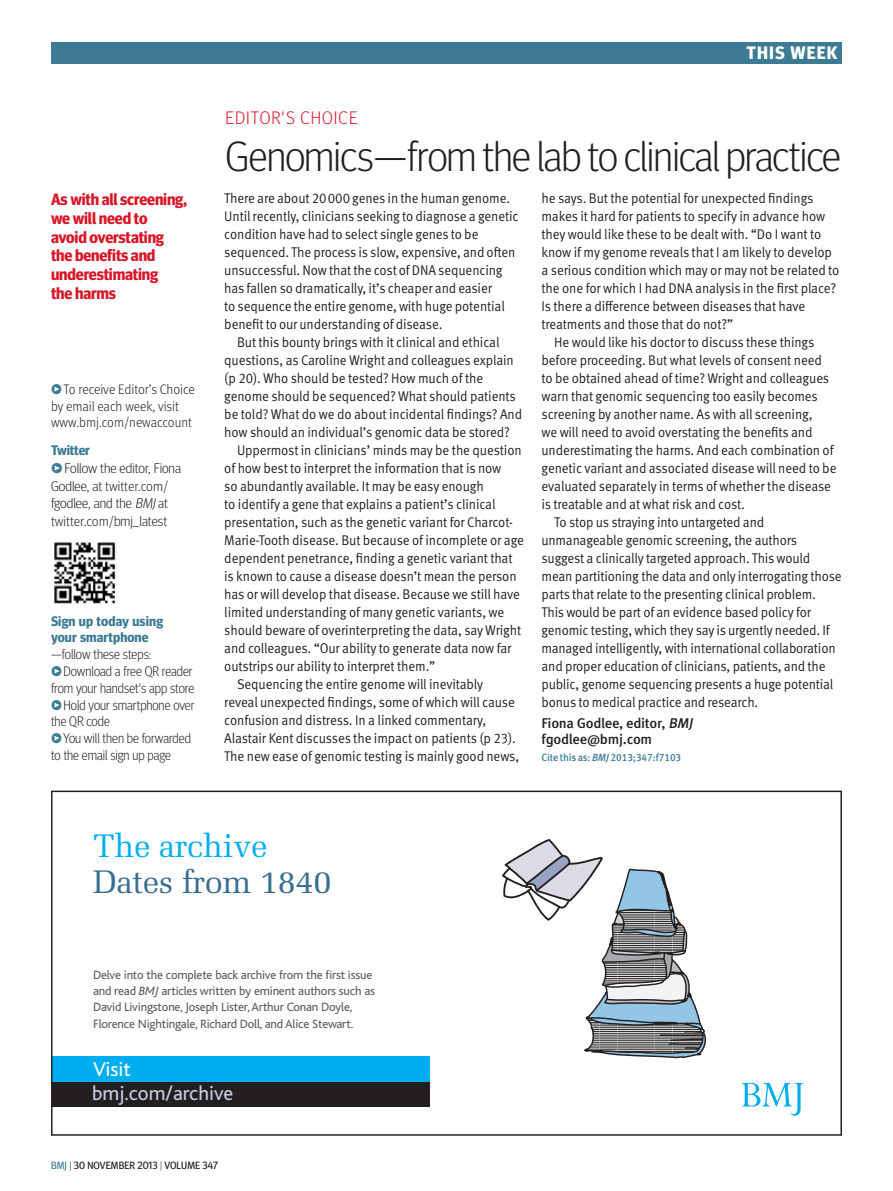
<style>
.page{position:relative;width:893px;height:1191px;background:#fff}
.page>*{position:absolute;margin:0;border:0;box-sizing:border-box;transform-origin:0 0}
.CON-ED_Head{font:300 42px "Meta Headline OT";letter-spacing:-.015em;color:#231f20}
.t1{font:32.7px/35.5px "Melior";letter-spacing:-.01em;color:#386e8f}
.t2{font:20.85px "Bliss";color:#c8cde0}
.t3{font:20.85px "Bliss";color:#fff}
.CON-RED_Section_Slug{font:300 18px "Meta Headline OT";letter-spacing:.06em;color:#d71729}
.t4{font:700 18px "Meta Headline OT";letter-spacing:.06em;color:#fff}
.quote{font:700 16.5px/18.8px "Meta Headline OT";letter-spacing:-.01em;color:#d71729}
.CON-ED_CHOICE_body_i{font:14.1px/18px "Meta Pro Normal";letter-spacing:-.01em;color:#231f20;scale:.93 1}
.citation{font:14.1px/18px "Meta Pro Normal";letter-spacing:-.01em;color:#231f20;scale:.93 1}
.CON-ED_CHOICE_Author{font:500 14.1px/16.5px "Meta Pro";letter-spacing:-.02em;color:#231f20}
.t5{font:300 13.8px/16.8px "Meta Headline OT";color:#231f20;scale:.95 1}
.t6{font:300 13.8px/17.5px "Meta Headline OT";color:#231f20}
.t7{font:300 13.8px/16.5px "Meta Pro";letter-spacing:-.005em;color:#231f20;scale:.95 1}
._8pt_Link_bold{font:700 13.8px/16.8px "Meta Headline OT";letter-spacing:.01em;color:#3c7b93}
._10pt_Link_bold{font:700 13.8px "Meta Headline OT";letter-spacing:-.01em;color:#3c7b93}
.t8{font:12.6px/16.4px "Bliss";letter-spacing:-.015em;color:#5c5c5f}
.t9{font:10.5px "Meta Headline OT";letter-spacing:.01em;color:#231f20}
.citation-2{font:500 10.5px "Meta Pro";letter-spacing:-.01em;color:#3c7b93;scale:.95 1}
.s1{font-weight:500;color:#3c7b93}
.s2{font-family:"Meta Pro";font-weight:500;color:#3c7b93}
.s3{font-family:"Meta Pro"}
.s4{font-style:italic}
.s5{font-weight:300;color:#231f20}
.s6{color:#00aeef}
.s7{color:#3c7b93}
.s8{font-weight:300}
</style>
<div class="page">
<div style="left:51px;top:43px;width:791px;height:21px;background:#3c7b93"></div>
<img style="left:54px;top:542px;width:62px;height:62px">
<div style="left:53px;top:1081px;width:377px;height:25px;background:#231f20"></div>
<div style="left:53px;top:1056px;width:377px;height:25px;background:#00aeef"></div>
<svg style="left:742px;top:1083px;width:61px;height:32px"></svg>
<svg style="left:502px;top:839px;width:205px;height:220px"></svg>
<p class="t4" style="left:747px;top:42px;width:92px">THIS WEEK</p>
<p class="quote" style="left:51px;top:190px;width:137px">As with all screening, we will need to avoid overstating the benefits and underestimating<br>the harms</p>
<p class="t7" style="left:51px;top:380px;width:153px"><span class="s1">Ж</span>To receive Editor’s Choice by email each week, visit www.bmj.com/newaccount</p>
<p class="_10pt_Link_bold" style="left:51px;top:442px;width:40px">Twitter</p>
<p class="t6" style="left:51px;top:459px;width:131px"><span class="s2">Ж</span>Follow the editor, Fiona<br>Godlee, at <span class="s3">twitter.com/ </span>fgodlee, and the <span class="s4">BMJ</span> at <span class="s3">twitter.com/</span>bmj_latest</p>
<p class="_8pt_Link_bold" style="left:51px;top:612px;width:114px">Sign up today using your smartphone <span class="s5">—follow these steps:</span></p>
<p class="t5" style="left:51px;top:662px;width:152px"><span class="s2">Ж</span>Download a free QR reader from your handset's app store</p>
<p class="t5" style="left:51px;top:696px;width:152px"><span class="s2">Ж</span>Hold your smartphone over the QR code</p>
<p class="t5" style="left:51px;top:729px;width:149px"><span class="s2">Ж</span>You will then be forwarded to the email sign up page</p>
<p class="CON-RED_Section_Slug" style="left:225px;top:107px;width:134px">EDITOR'S CHOICE</p>
<p class="CON-ED_Head" style="left:225px;top:131px;width:617px">Genomics—from the lab to clinical practice</p>
<p class="citation" style="left:224px;top:188px;width:318px">There are about 20000 genes in the human genome.<br>Until recently, clinicians seeking to diagnose a genetic condition have had to select single genes to be sequenced. The process is slow, expensive, and often unsuccessful. Now that the cost of DNA sequencing has fallen so dramatically, it’s cheaper and easier<br>to sequence the entire genome, with huge potential benefit to our understanding of disease.</p>
<p class="CON-ED_CHOICE_body_i" style="left:224px;top:332px;width:322px;text-indent:13px">But this bounty brings with it clinical and ethical questions, as Caroline Wright and colleagues explain (p 20). Who should be tested? How much of the genome should be sequenced? What should patients be told? What do we do about incidental findings? And how should an individual’s genomic data be stored?</p>
<p class="CON-ED_CHOICE_body_i" style="left:224px;top:440px;width:324px;text-indent:13px">Uppermost in clinicians’ minds may be the question of how best to interpret the information that is now<br>so abundantly available. It may be easy enough<br>to identify a gene that explains a patient’s clinical presentation, such as the genetic variant for Charcot-Marie-Tooth disease. But because of incomplete or age dependent penetrance, finding a genetic variant that is known to cause a disease doesn’t mean the person has or will develop that disease. Because we still have limited understanding of many genetic variants, we should beware of overinterpreting the data, say Wright and colleagues. “Our ability to generate data now far outstrips our ability to interpret them.”</p>
<p class="CON-ED_CHOICE_body_i" style="left:224px;top:674px;width:319px;text-indent:13px">Sequencing the entire genome will inevitably reveal unexpected findings, some of which will cause confusion and distress. In a linked commentary, Alastair Kent discusses the impact on patients (p 23).<br>The new ease of genomic testing is mainly good news,</p>
<p class="CON-ED_CHOICE_body_i" style="left:542px;top:188px;width:322px">he says. But the potential for unexpected findings makes it hard for patients to specify in advance how they would like these to be dealt with. “Do I want to know if my genome reveals that I am likely to develop a serious condition which may or may not be related to the one for which I had DNA analysis in the first place?<br>Is there a difference between diseases that have treatments and those that do not?”</p>
<p class="CON-ED_CHOICE_body_i" style="left:542px;top:332px;width:319px;text-indent:13px">He would like his doctor to discuss these things before proceeding. But what levels of consent need to be obtained ahead of time? Wright and colleagues warn that genomic sequencing too easily becomes screening by another name. As with all screening,<br>we will need to avoid overstating the benefits and underestimating the harms. And each combination of genetic variant and associated disease will need to be evaluated separately in terms of whether the disease is treatable and at what risk and cost.</p>
<p class="CON-ED_CHOICE_body_i" style="left:542px;top:512px;width:324px;text-indent:13px">To stop us straying into untargeted and unmanageable genomic screening, the authors suggest a clinically targeted approach. This would mean partitioning the data and only interrogating those parts that relate to the presenting clinical problem.<br>This would be part of an evidence based policy for genomic testing, which they say is urgently needed. If managed intelligently, with international collaboration and proper education of clinicians, patients, and the public, genome sequencing presents a huge potential bonus to medical practice and research.</p>
<p class="CON-ED_CHOICE_Author" style="left:542px;top:713px;width:156px">Fiona Godlee, editor, <span class="s4">BMJ </span>fgodlee@bmj.com</p>
<p class="citation-2" style="left:542px;top:749px;width:149px">Cite this as: <span class="s4">BMJ</span> 2013;347:f7103</p>
<p class="t1" style="left:93px;top:828px;width:240px"><span class="s6">The archive<br></span>Dates from 1840</p>
<p class="t8" style="left:93px;top:966px;width:283px">Delve into the complete back archive from the first issue and read <span class="s4">BMJ</span> articles written by eminent authors such as David Livingstone, Joseph Lister, Arthur Conan Doyle, Florence Nightingale, Richard Doll, and Alice Stewart.</p>
<p class="t3" style="left:93px;top:1058px;width:39px">Visit</p>
<p class="t2" style="left:92px;top:1082px;width:143px">bmj.com/archive</p>
<p class="t9" style="left:51px;top:1159px;width:169px"><span class="s7">BMJ</span> <span class="s8">|</span> 30 NOVEMBER 2013 <span class="s8">|</span> VOLUME 347</p>
</div>
